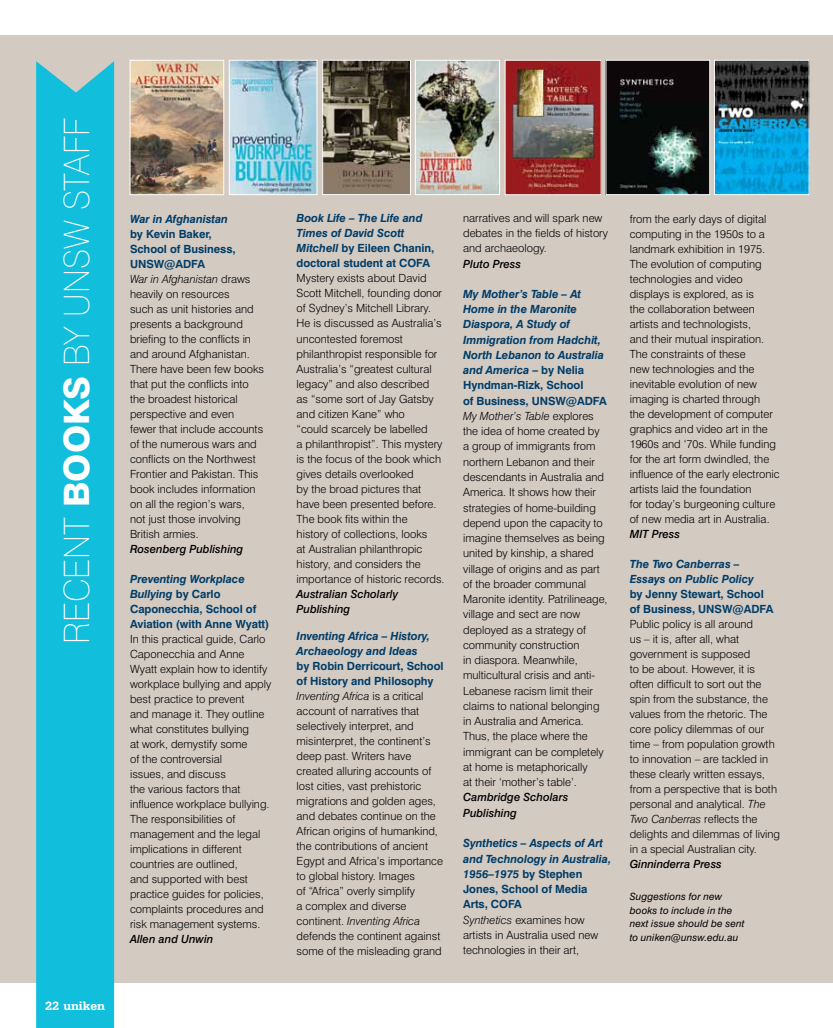
<style>
.page{position:relative;width:833px;height:1028px;background:#fff}
.page>*{position:absolute;margin:0;border:0;box-sizing:border-box;transform-origin:0 0}
.t1{font:100 35px "Swiss 721 BT";color:#fff}
.t2{font:500 12.5px "Serifa BEFOP";color:#fff}
.t3{font:300 11.25px/15px "Swiss 721 BT";color:#000}
.t4{font:italic 700 11.25px/15px "Swiss 721 BT";letter-spacing:-.005em;color:#003d68}
.t5{font:italic 500 11.25px/15px "Swiss 721 BT";color:#000}
.t6{font:700 11.25px/15px "Swiss 721 BT";letter-spacing:-.005em;color:#003d68}
.t7{font:italic 10px/13.8px "Swiss 721 BT";letter-spacing:.015em;color:#000}
.s1{font-weight:800}
.s2{font-weight:700;color:#003d68}
.s3{font-style:italic}
.s4{font-style:normal}
.s5{font-weight:700;font-style:italic;color:#003d68}
</style>
<div class="page">
<div style="left:0;top:35px;width:833px;height:948px;background:#d3cac2"></div>
<svg style="left:36px;top:61px;width:78px;height:967px;background:#16bedb"></svg>
<img style="left:417px;top:62px;width:81px;height:131px">
<div style="left:415px;top:60px;width:85px;height:135px;border:1px solid #fff"></div>
<img style="left:507px;top:62px;width:92px;height:131px">
<div style="left:505px;top:60px;width:96px;height:135px;border:1px solid #fff"></div>
<img style="left:132px;top:62px;width:90px;height:131px">
<div style="left:130px;top:60px;width:94px;height:135px;border:1px solid #fff"></div>
<img style="left:716px;top:62px;width:91px;height:131px">
<div style="left:714px;top:60px;width:95px;height:135px;border:1px solid #fff"></div>
<img style="left:231px;top:62px;width:84px;height:131px">
<div style="left:229px;top:60px;width:88px;height:135px;border:1px solid #fff"></div>
<img style="left:607px;top:62px;width:101px;height:131px">
<div style="left:605px;top:60px;width:105px;height:135px;border:1px solid #fff"></div>
<img style="left:324px;top:62px;width:85px;height:131px">
<div style="left:322px;top:60px;width:89px;height:135px;border:1px solid #fff"></div>
<h1 class="t1" style="left:55px;top:644px;width:525px;rotate:-90deg">Recent <span class="s1">books</span> by UNSW staff</h1>
<p class="t2" style="left:45px;top:998px;width:62px">22 uniken</p>
<p class="t4" style="left:130px;top:211px;width:99px">War in Afghanistan</p>
<p class="t3" style="left:130px;top:226px;width:135px"><span class="s2">by Kevin Baker,<br>School of Business,<br>UNSW@ADFA<br></span><span class="s3">War in Afghanistan</span> draws heavily on resources<br>such as unit histories and presents a background briefing to the conflicts in and around Afghanistan.<br>There have been few books that put the conflicts into the broadest historical perspective and even<br>fewer that include accounts of the numerous wars and conflicts on the Northwest<br>Frontier and Pakistan. This book includes information on all the region’s wars,<br>not just those involving<br>British armies.</p>
<p class="t5" style="left:130px;top:541px;width:115px">Rosenberg Publishing</p>
<p class="t6" style="left:130px;top:571px;width:141px"><span class="s3">Preventing Workplace<br>Bullying</span> by Carlo<br>Caponecchia, School of<br>Aviation (with Anne Wyatt)</p>
<p class="t3" style="left:130px;top:631px;width:143px">In this practical guide, Carlo<br>Caponecchia and Anne<br>Wyatt explain how to identify workplace bullying and apply best practice to prevent<br>and manage it. They outline what constitutes bullying<br>at work, demystify some<br>of the controversial<br>issues, and discuss<br>the various factors that influence workplace bullying.<br>The responsibilities of management and the legal implications in different countries are outlined,<br>and supported with best practice guides for policies, complaints procedures and risk management systems.</p>
<p class="t5" style="left:130px;top:931px;width:85px">Allen and Unwin</p>
<p class="t4" style="left:296px;top:211px;width:139px">Book Life – The Life and<br>Times of David Scott<br>Mitchell <span class="s4">by Eileen Chanin, doctoral student at COFA</span></p>
<p class="t3" style="left:296px;top:271px;width:149px">Mystery exists about David<br>Scott Mitchell, founding donor of Sydney’s Mitchell Library.<br>He is discussed as Australia’s uncontested foremost philanthropist responsible for<br>Australia’s “greatest cultural legacy” and also described<br>as “some sort of Jay Gatsby and citizen Kane” who<br>“could scarcely be labelled<br>a philanthropist”. This mystery is the focus of the book which gives details overlooked<br>by the broad pictures that have been presented before.<br>The book fits within the<br>history of collections, looks<br>at Australian philanthropic history, and considers the importance of historic records.</p>
<p class="t5" style="left:296px;top:586px;width:103px">Australian Scholarly<br>Publishing</p>
<p class="t4" style="left:296px;top:628px;width:135px">Inventing Africa – History,<br>Archaeology and Ideas</p>
<p class="t3" style="left:296px;top:658px;width:148px"><span class="s2">by Robin Derricourt, School of History and Philosophy<br></span><span class="s3">Inventing Africa</span> is a critical account of narratives that selectively interpret, and misinterpret, the continent’s deep past. Writers have created alluring accounts of lost cities, vast prehistoric migrations and golden ages, and debates continue on the<br>African origins of humankind, the contributions of ancient<br>Egypt and Africa’s importance to global history. Images<br>of “Africa” overly simplify<br>a complex and diverse continent. <span class="s3">Inventing Africa </span>defends the continent against some of the misleading grand</p>
<p class="t3" style="left:463px;top:211px;width:146px">narratives and will spark new debates in the fields of history and archaeology.</p>
<p class="t5" style="left:463px;top:256px;width:59px">Pluto Press</p>
<p class="t3" style="left:463px;top:286px;width:146px"><span class="s5">My Mother’s Table – At<br>Home in the Maronite<br>Diaspora, A Study of<br>Immigration from Hadchit,<br>North Lebanon to Australia and America</span> <span class="s2">– by Nelia<br>Hyndman-Rizk, School<br>of Business, UNSW@ADFA<br></span><span class="s3">My Mother’s Table</span> explores the idea of home created by a group of immigrants from northern Lebanon and their descendants in Australia and<br>America. It shows how their strategies of home-building depend upon the capacity to imagine themselves as being united by kinship, a shared village of origins and as part of the broader communal<br>Maronite identity. Patrilineage, village and sect are now deployed as a strategy of community construction<br>in diaspora. Meanwhile, multicultural crisis and anti-<br>Lebanese racism limit their claims to national belonging in Australia and America.<br>Thus, the place where the immigrant can be completely at home is metaphorically<br>at their ‘mother’s table’.</p>
<p class="t5" style="left:463px;top:789px;width:107px">Cambridge Scholars<br>Publishing</p>
<p class="t3" style="left:463px;top:835px;width:150px"><span class="s5">Synthetics – Aspects of Art and Technology in Australia,<br>1956–1975</span> <span class="s2">by Stephen<br>Jones, School of Media<br>Arts, COFA<br></span><span class="s3">Synthetics</span> examines how artists in Australia used new technologies in their art,</p>
<p class="t3" style="left:629px;top:211px;width:151px">from the early days of digital computing in the 1950s to a landmark exhibition in 1975.<br>The evolution of computing technologies and video displays is explored, as is<br>the collaboration between artists and technologists,<br>and their mutual inspiration.<br>The constraints of these<br>new technologies and the inevitable evolution of new imaging is charted through<br>the development of computer graphics and video art in the<br>1960s and ‘70s. While funding for the art form dwindled, the influence of the early electronic artists laid the foundation<br>for today’s burgeoning culture of new media art in Australia.</p>
<p class="t5" style="left:629px;top:526px;width:52px">MIT Press</p>
<p class="t4" style="left:629px;top:556px;width:126px">The Two Canberras –<br>Essays on Public Policy</p>
<p class="t6" style="left:629px;top:586px;width:145px">by Jenny Stewart, School of Business, UNSW@ADFA</p>
<p class="t3" style="left:629px;top:616px;width:152px">Public policy is all around<br>us – it is, after all, what government is supposed<br>to be about. However, it is often difficult to sort out the spin from the substance, the values from the rhetoric. The core policy dilemmas of our time – from population growth to innovation – are tackled in these clearly written essays, from a perspective that is both personal and analytical. <span class="s3">The<br>Two Canberras</span> reflects the delights and dilemmas of living in a special Australian city.</p>
<p class="t5" style="left:629px;top:856px;width:94px">Ginninderra Press</p>
<p class="t7" style="left:629px;top:889px;width:116px">Suggestions for new books to include in the next issue should be sent to uniken@unsw.edu.au</p>
</div>
